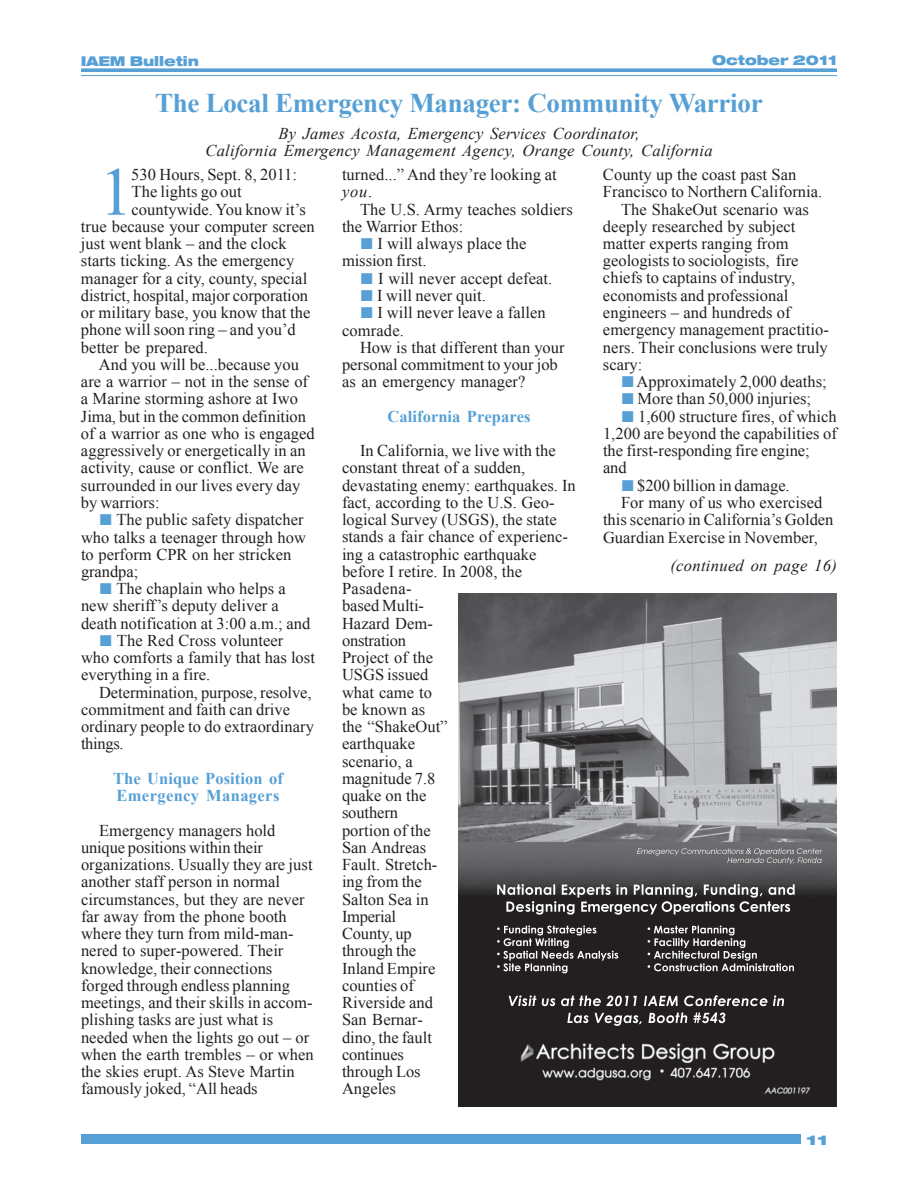
<style>
.page{position:relative;width:918px;height:1188px;background:#fff}
.page>*{position:absolute;margin:0;border:0;box-sizing:border-box;transform-origin:0 0}
.t1{font:68.55px "Times New Roman";color:#56a0d5}
.t2{font:700 27px "Times New Roman";letter-spacing:-.01em;color:#56a0d5}
.t3{font:16.5px/17.2px "Times New Roman";letter-spacing:.005em;color:#231f20}
.t4{font:italic 16.5px/17.2px "Times New Roman";letter-spacing:.02em;color:#231f20;text-align:center}
.t5{font:700 16.5px/17.2px "Times New Roman";letter-spacing:.005em;color:#56a0d5}
.t6{font:900 expanded 13.5px "Helvetica Neue";letter-spacing:-.005em;color:#56a0d5}
.t7{font:900 expanded 13.5px "Helvetica Neue";letter-spacing:-.005em;color:#56a0d5;scale:1.2 1}
.s1{font-style:italic}
</style>
<div class="page">
<div style="left:81px;top:1134px;width:719px;height:10px;background:#56a0d5"></div>
<svg style="left:81px;top:68px;width:756px;height:4px;background:#66a9d9"></svg>
<hr style="left:81px;top:75px;width:756px;height:1px;background:#56a0d5">
<img style="left:459px;top:593px;width:378px;height:513px">
<p class="t6" style="left:81px;top:53px;width:120px">IAEM Bulletin</p>
<p class="t6" style="left:712px;top:51px;width:126px">October 2011</p>
<h2 class="t2" style="left:155px;top:84px;width:609px">The Local Emergency Manager: Community Warrior</h2>
<p class="t4" style="left:205px;top:124px;width:509px">By James Acosta, Emergency Services Coordinator,<br>California Emergency Management Agency, Orange County, California</p>
<h1 class="t1" style="left:99px;top:146px;width:36px">1</h1>
<p class="t3" style="left:131px;top:166px;width:167px">530 Hours, Sept. 8, 2011:</p>
<p class="t3" style="left:132px;top:183px;width:112px">The lights go out</p>
<p class="t3" style="left:132px;top:200px;width:176px">countywide. You know it’s</p>
<p class="t3" style="left:81px;top:218px;width:235px">true because your computer screen</p>
<p class="t3" style="left:81px;top:235px;width:207px">just went blank – and the clock</p>
<p class="t3" style="left:81px;top:252px;width:215px">starts ticking. As the emergency</p>
<p class="t3" style="left:81px;top:269px;width:228px">manager for a city, county, special</p>
<p class="t3" style="left:81px;top:287px;width:229px">district, hospital, major corporation</p>
<p class="t3" style="left:81px;top:304px;width:231px">or military base, you know that the</p>
<p class="t3" style="left:81px;top:321px;width:216px">phone will soon ring – and you’d</p>
<p class="t3" style="left:81px;top:338px;width:129px">better be prepared.</p>
<p class="t3" style="left:99px;top:355px;width:202px">And you will be...because you</p>
<p class="t3" style="left:81px;top:373px;width:229px">are a warrior – not in the sense of</p>
<p class="t3" style="left:81px;top:390px;width:218px">a Marine storming ashore at Iwo</p>
<p class="t3" style="left:81px;top:407px;width:227px">Jima, but in the common definition</p>
<p class="t3" style="left:81px;top:425px;width:235px">of a warrior as one who is engaged</p>
<p class="t3" style="left:81px;top:442px;width:226px">aggressively or energetically in an</p>
<p class="t3" style="left:81px;top:459px;width:224px">activity, cause or conflict. We are</p>
<p class="t3" style="left:81px;top:476px;width:221px">surrounded in our lives every day</p>
<p class="t3" style="left:81px;top:493px;width:80px">by warriors:</p>
<p class="t3" style="left:116px;top:511px;width:189px">The public safety dispatcher</p>
<p class="t3" style="left:81px;top:528px;width:226px">who talks a teenager through how</p>
<p class="t3" style="left:81px;top:545px;width:212px">to perform CPR on her stricken</p>
<p class="t3" style="left:81px;top:562px;width:59px">grandpa;</p>
<p class="t3" style="left:117px;top:580px;width:171px">The chaplain who helps a</p>
<p class="t3" style="left:81px;top:597px;width:199px">new sheriff’s deputy deliver a</p>
<p class="t3" style="left:81px;top:614px;width:231px">death notification at 3:00 a.m.; and</p>
<p class="t3" style="left:117px;top:632px;width:168px">The Red Cross volunteer</p>
<p class="t3" style="left:81px;top:649px;width:236px">who comforts a family that has lost</p>
<p class="t3" style="left:81px;top:666px;width:131px">everything in a fire.</p>
<p class="t3" style="left:99px;top:683px;width:214px">Determination, purpose, resolve,</p>
<p class="t3" style="left:81px;top:701px;width:211px">commitment and faith can drive</p>
<p class="t3" style="left:81px;top:718px;width:234px">ordinary people to do extraordinary</p>
<p class="t3" style="left:81px;top:735px;width:44px">things.</p>
<p class="t5" style="left:113px;top:769px;width:171px">The Unique Position of<br>Emergency Managers</p>
<p class="t3" style="left:81px;top:821px;width:234px;text-indent:18px">Emergency managers hold unique positions within their organizations. Usually they are just another staff person in normal circumstances, but they are never far away from the phone booth where they turn from mild-man&shy;nered to super-powered. Their knowledge, their connections forged through endless planning meetings, and their skills in accom&shy;plishing tasks are just what is needed when the lights go out – or when the earth trembles – or when the skies erupt. As Steve Martin famously joked, “All heads</p>
<p class="t3" style="left:342px;top:166px;width:216px">turned...” And they’re looking at <span class="s1">you</span>.</p>
<p class="t3" style="left:360px;top:200px;width:214px">The U.S. Army teaches soldiers</p>
<p class="t3" style="left:342px;top:218px;width:123px">the Warrior Ethos:</p>
<p class="t3" style="left:378px;top:235px;width:150px">I will always place the</p>
<p class="t3" style="left:342px;top:252px;width:86px">mission first.</p>
<p class="t3" style="left:378px;top:269px;width:176px">I will never accept defeat.</p>
<p class="t3" style="left:377px;top:287px;width:110px">I will never quit.</p>
<p class="t3" style="left:377px;top:304px;width:170px">I will never leave a fallen</p>
<p class="t3" style="left:342px;top:321px;width:63px">comrade.</p>
<p class="t3" style="left:360px;top:338px;width:206px">How is that different than your</p>
<p class="t3" style="left:342px;top:355px;width:217px">personal commitment to your job</p>
<p class="t3" style="left:342px;top:373px;width:185px">as an emergency manager?</p>
<p class="t5" style="left:388px;top:407px;width:145px">California Prepares</p>
<p class="t3" style="left:342px;top:442px;width:235px;text-indent:18px">In California, we live with the constant threat of a sudden, devastating enemy: earthquakes. In fact, according to the U.S. Geo&shy;logical Survey (USGS), the state stands a fair chance of experienc&shy;ing a catastrophic earthquake before I retire. In 2008, the<br>Pasadena-<br>based Multi-<br>Hazard Dem-<br>onstration<br>Project of the<br>USGS issued<br>what came to<br>be known as<br>the “ShakeOut”<br>earthquake<br>scenario, a<br>magnitude 7.8<br>quake on the<br>southern<br>portion of the<br>San Andreas<br>Fault. Stretch-<br>ing from the<br>Salton Sea in<br>Imperial<br>County, up<br>through the<br>Inland Empire<br>counties of<br>Riverside and<br>San Bernar-<br>dino, the fault<br>continues<br>through Los<br>Angeles</p>
<p class="t3" style="left:603px;top:166px;width:195px">County up the coast past San</p>
<p class="t3" style="left:603px;top:183px;width:221px">Francisco to Northern California.</p>
<p class="t3" style="left:621px;top:200px;width:190px">The ShakeOut scenario was</p>
<p class="t3" style="left:603px;top:217px;width:194px">deeply researched by subject</p>
<p class="t3" style="left:603px;top:235px;width:187px">matter experts ranging from</p>
<p class="t3" style="left:603px;top:252px;width:197px">geologists to sociologists, fire</p>
<p class="t3" style="left:603px;top:269px;width:194px">chiefs to captains of industry,</p>
<p class="t3" style="left:603px;top:286px;width:187px">economists and professional</p>
<p class="t3" style="left:603px;top:304px;width:189px">engineers – and hundreds of</p>
<p class="t3" style="left:603px;top:321px;width:228px">emergency management practitio-</p>
<p class="t3" style="left:603px;top:338px;width:226px">ners. Their conclusions were truly</p>
<p class="t3" style="left:603px;top:355px;width:41px">scary:</p>
<p class="t3" style="left:636px;top:373px;width:192px">Approximately 2,000 deaths;</p>
<p class="t3" style="left:637px;top:390px;width:175px">More than 50,000 injuries;</p>
<p class="t3" style="left:638px;top:407px;width:200px">1,600 structure fires, of which</p>
<p class="t3" style="left:603px;top:425px;width:235px">1,200 are beyond the capabilities of</p>
<p class="t3" style="left:603px;top:442px;width:208px">the first-responding fire engine;</p>
<p class="t3" style="left:603px;top:459px;width:25px">and</p>
<p class="t3" style="left:637px;top:476px;width:154px">$200 billion in damage.</p>
<p class="t3" style="left:621px;top:494px;width:203px">For many of us who exercised</p>
<p class="t3" style="left:603px;top:511px;width:232px">this scenario in California’s Golden</p>
<p class="t3" style="left:603px;top:528px;width:216px">Guardian Exercise in November,</p>
<p class="t4" style="left:670px;top:557px;width:168px">(continued on page 16)</p>
<p class="t7" style="left:806px;top:1131px;width:19px">11</p>
</div>
